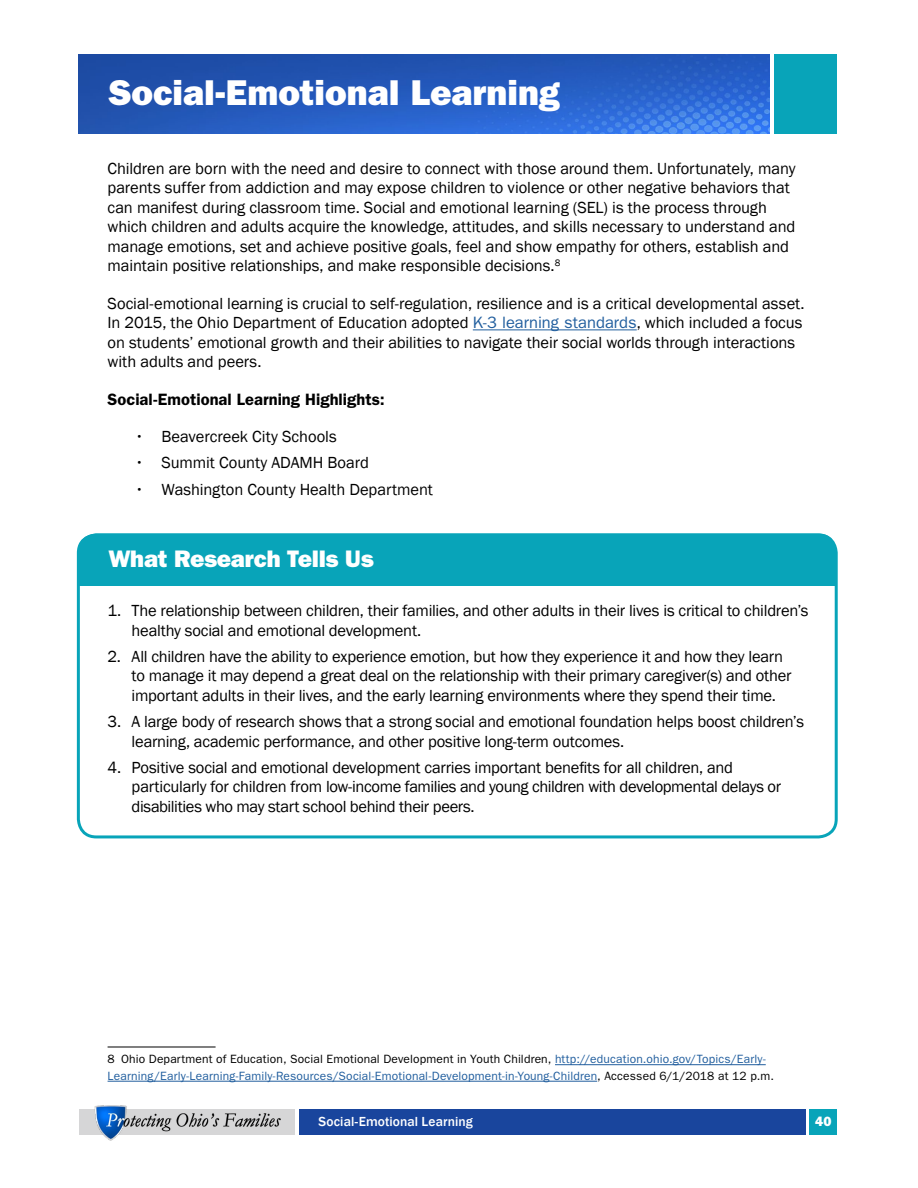
<style>
.page{position:relative;width:918px;height:1188px;background:#fff}
.page>*{position:absolute;margin:0;border:0;box-sizing:border-box;transform-origin:0 0}
.Section_Header{font:36px "ITC Franklin Gothic Std Hvy";color:#fff}
.Header_4{font:24px "ITC Franklin Gothic Std Hvy";letter-spacing:-.01em;color:#fff}
.Body_Copy{font:16.5px/19.5px "Franklin Gothic";letter-spacing:-.005em;color:#000}
.List_1{font:16.5px/19.5px "Franklin Gothic";letter-spacing:-.015em;color:#000}
.Body_Copy-2{font:600 16.5px "ITC Franklin Gothic Std";color:#000}
.t1{font:500 13.5px "Franklin Gothic";letter-spacing:.005em;color:#fff}
.t2{font:13.5px "ITC Franklin Gothic Std Hvy";color:#fff}
.Footnote{font:12px/16.5px "ITC Franklin Gothic Std";letter-spacing:.015em;color:#215e9e}
.s1{font-family:"ITC Franklin Gothic Std";color:#215e9e}
.s2{font-family:"ITC Franklin Gothic Std"}
.s3{color:#000}
</style>
<div class="page">
<img style="left:79px;top:55px;width:691px;height:79px">
<div style="left:774px;top:55px;width:63px;height:79px;background:#08a4b9"></div>
<div style="left:299px;top:1109px;width:507px;height:26px;background:#19459d"></div>
<div style="left:810px;top:1109px;width:27px;height:26px;background:#08a4b9"></div>
<div style="left:79px;top:1109px;width:216px;height:26px;background:#d6d6d7"></div>
<img style="left:94px;top:1105px;width:187px;height:36px">
<hr style="left:473px;top:329px;width:164px;height:1px;background:#215e9e">
<hr style="left:108px;top:1047px;width:108px;height:1px;background:#000">
<hr style="left:555px;top:1064px;width:211px;height:1px;background:#215e9e">
<hr style="left:108px;top:1081px;width:489px;height:1px;background:#215e9e">
<div style="left:77px;top:534px;width:761px;height:304px;border:3px solid #08a4b9;border-radius:18px"></div>
<div style="left:78px;top:534px;width:758px;height:52px;background:#08a4b9;border-radius:18px"></div>
<p class="Section_Header" style="left:108px;top:71px;width:453px">Social-Emotional Learning</p>
<p class="Body_Copy" style="left:108px;top:159px;width:690px">Children are born with the need and desire to connect with those around them. Unfortunately, many parents suffer from addiction and may expose children to violence or other negative behaviors that can manifest during classroom time. Social and emotional learning (SEL) is the process through which children and adults acquire the knowledge, attitudes, and skills necessary to understand and manage emotions, set and achieve positive goals, feel and show empathy for others, establish and maintain positive relationships, and make responsible decisions.<sup>8</sup></p>
<p class="Body_Copy" style="left:108px;top:294px;width:698px">Social-emotional learning is crucial to self-regulation, resilience and is a critical developmental asset.<br>In 2015, the Ohio Department of Education adopted <span class="s1">K-3 learning standards</span>, which included a focus on students’ emotional growth and their abilities to navigate their social worlds through interactions with adults and peers.</p>
<p class="Body_Copy-2" style="left:108px;top:389px;width:279px">Social-Emotional Learning Highlights:</p>
<p class="Body_Copy" style="left:135px;top:427px;width:204px"><span class="s2">•</span> Beavercreek City Schools</p>
<p class="Body_Copy" style="left:135px;top:454px;width:236px"><span class="s2">•</span> Summit County ADAMH Board</p>
<p class="Body_Copy" style="left:135px;top:480px;width:300px"><span class="s2">•</span> Washington County Health Department</p>
<p class="Header_4" style="left:108px;top:545px;width:267px">What Research Tells Us</p>
<p class="List_1" style="left:132px;top:601px;width:678px;text-indent:-24px">1. The relationship between children, their families, and other adults in their lives is critical to children’s healthy social and emotional development.</p>
<p class="List_1" style="left:132px;top:647px;width:661px;text-indent:-24px">2. All children have the ability to experience emotion, but how they experience it and how they learn to manage it may depend a great deal on the relationship with their primary caregiver(s) and other important adults in their lives, and the early learning environments where they spend their time.</p>
<p class="List_1" style="left:132px;top:712px;width:674px;text-indent:-24px">3. A large body of research shows that a strong social and emotional foundation helps boost children’s learning, academic performance, and other positive long-term outcomes.</p>
<p class="List_1" style="left:132px;top:758px;width:651px;text-indent:-24px">4. Positive social and emotional development carries important benefits for all children, and particularly for children from low-income families and young children with developmental delays or disabilities who may start school behind their peers.</p>
<p class="Footnote" style="left:108px;top:1051px;width:668px"><span class="s3">8 Ohio Department of Education, Social Emotional Development in Youth Children,</span> http://education.ohio.gov/Topics/Early-<br>Learning/Early-Learning-Family-Resources/Social-Emotional-Development-in-Young-Children<span class="s3">, Accessed 6/1/2018 at 12 p.m.</span></p>
<p class="t1" style="left:319px;top:1113px;width:156px">Social-Emotional Learning</p>
<p class="t2" style="left:815px;top:1113px;width:18px">40</p>
</div>
